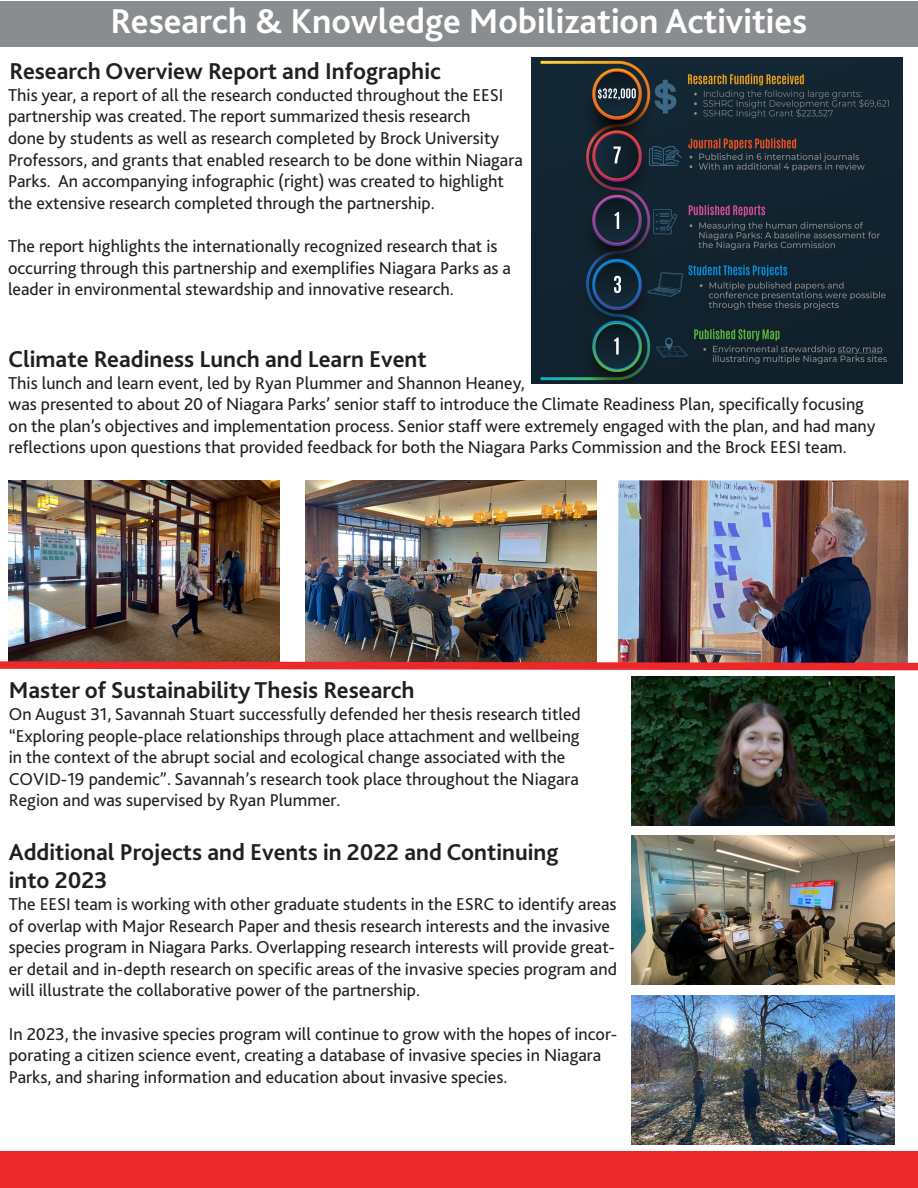
<style>
.page{position:relative;width:918px;height:1188px;background:#fff}
.page>*{position:absolute;margin:0;border:0;box-sizing:border-box;transform-origin:0 0}
.t1{font:700 36px "Bliss 2";color:#fff}
.t2{font:700 24px/28.8px "Bliss 2";color:#231f20}
.t3{font:18px/21.6px "Bliss 2";color:#231f20}
</style>
<div class="page">
<div style="left:0;top:1px;width:918px;height:45px;background:#8a8d8f"></div>
<div style="left:0;top:1151px;width:918px;height:37px;background:#ed282b"></div>
<img style="left:531px;top:58px;width:372px;height:326px">
<img style="left:9px;top:480px;width:271px;height:177px">
<img style="left:306px;top:480px;width:291px;height:177px">
<img style="left:618px;top:480px;width:291px;height:177px">
<img style="left:632px;top:677px;width:262px;height:148px">
<svg style="left:0;top:657px;width:918px;height:14px;background:#bf4e4d"></svg>
<img style="left:632px;top:836px;width:262px;height:148px">
<img style="left:632px;top:995px;width:262px;height:149px">
<p class="t1" style="left:111px;top:-1px;width:698px">Research &amp; Knowledge Mobilization Activities</p>
<p class="t2" style="left:10px;top:56px;width:433px">Research Overview Report and Infographic</p>
<p class="t3" style="left:8px;top:84px;width:516px">This year, a report of all the research conducted throughout the EESI partnership was created. The report summarized thesis research<br>done by students as well as research completed by Brock University Professors, and grants that enabled research to be done within Niagara Parks. An accompanying infographic (right) was created to highlight the extensive research completed through the partnership.</p>
<p class="t3" style="left:8px;top:235px;width:505px">The report highlights the internationally recognized research that is occurring through this partnership and exemplifies Niagara Parks as a leader in environmental stewardship and innovative research.</p>
<p class="t2" style="left:8px;top:344px;width:420px">Climate Readiness Lunch and Learn Event</p>
<p class="t3" style="left:8px;top:372px;width:518px">This lunch and learn event, led by Ryan Plummer and Shannon Heaney,</p>
<p class="t3" style="left:9px;top:393px;width:868px">was presented to about 20 of Niagara Parks’ senior staff to introduce the Climate Readiness Plan, specifically focusing on the plan’s objectives and implementation process. Senior staff were extremely engaged with the plan, and had many reflections upon questions that provided feedback for both the Niagara Parks Commission and the Brock EESI team.</p>
<p class="t2" style="left:9px;top:675px;width:407px">Master of Sustainability Thesis Research</p>
<p class="t3" style="left:9px;top:703px;width:574px">On August 31, Savannah Stuart successfully defended her thesis research titled “Exploring people-place relationships through place attachment and wellbeing in the context of the abrupt social and ecological change associated with the COVID-19 pandemic”. Savannah’s research took place throughout the Niagara Region and was supervised by Ryan Plummer.</p>
<p class="t2" style="left:9px;top:837px;width:551px">Additional Projects and Events in 2022 and Continuing into 2023</p>
<p class="t3" style="left:9px;top:893px;width:610px">The EESI team is working with other graduate students in the ESRC to identify areas of overlap with Major Research Paper and thesis research interests and the invasive species program in Niagara Parks. Overlapping research interests will provide great&shy;er detail and in-depth research on specific areas of the invasive species program and will illustrate the collaborative power of the partnership.</p>
<p class="t3" style="left:9px;top:1022px;width:610px">In 2023, the invasive species program will continue to grow with the hopes of incor&shy;porating a citizen science event, creating a database of invasive species in Niagara<br>Parks, and sharing information and education about invasive species.</p>
</div>
